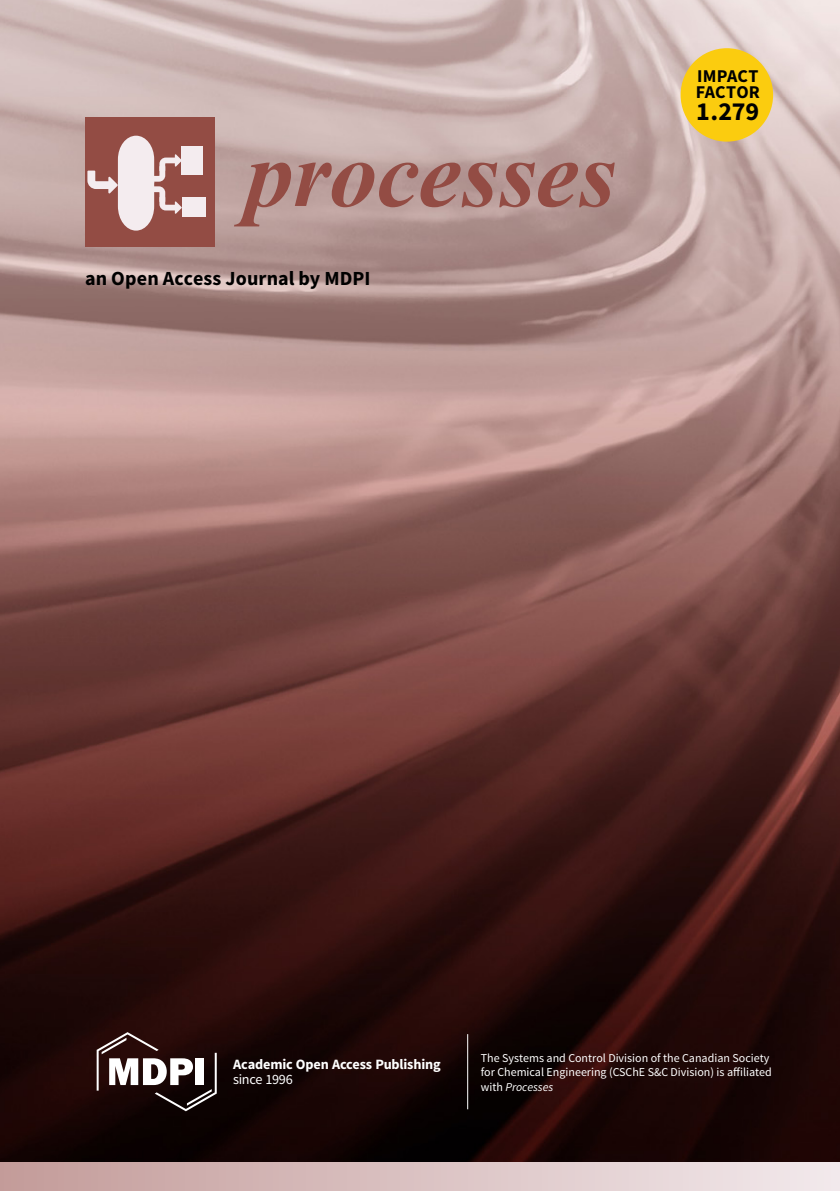
<style>
.page{position:relative;width:840px;height:1191px;background:#fff}
.page>*{position:absolute;margin:0;border:0;box-sizing:border-box;transform-origin:0 0}
.t1{font:700 26px "Source Sans Pro";color:#000}
.t2{font:700 20px "Source Sans Pro";letter-spacing:.005em;color:#000}
.t3{font:700 18px/16px "Source Sans Pro";letter-spacing:.005em;color:#000}
.t4{font:700 14.2px "Source Sans Pro";letter-spacing:-.01em;color:#fff}
.t5{font:14.2px "Source Sans Pro";letter-spacing:-.025em;color:#fff}
.t6{font:12px/14.4px "Source Sans Pro";color:#fff}
.s1{font-style:italic}
</style>
<div class="page">
<img style="left:0;top:0;width:839px;height:1162px">
<div style="left:85px;top:118px;width:129px;height:129px;background:#934c44"></div>
<svg style="left:234px;top:163px;width:380px;height:63px;background:#ac837f"></svg>
<div style="left:182px;top:147px;width:21px;height:28px;background:#f4ecef"></div>
<svg style="left:87px;top:136px;width:95px;height:95px"></svg>
<div style="left:182px;top:197px;width:23px;height:20px;background:#f4ecef"></div>
<div style="left:0;top:1162px;width:839px;height:29px;background:linear-gradient(to right,#c39b99,#f2e9ec)"></div>
<svg style="left:97px;top:1032px;width:120px;height:79px"></svg>
<hr style="left:467px;top:1034px;width:1px;height:75px;background:#fff">
<div style="left:680px;top:48px;width:92px;height:94px;background:#fbcc0f;border-radius:50%"></div>
<h2 class="t2" style="left:85px;top:265px;width:287px">an Open Access Journal by MDPI</h2>
<h3 class="t3" style="left:695px;top:68px;width:66px">IMPACT<br>FACTOR</h3>
<h1 class="t1" style="left:696px;top:94px;width:64px">1.279</h1>
<p class="t4" style="left:233px;top:1055px;width:209px">Academic Open Access Publishing</p>
<p class="t5" style="left:233px;top:1070px;width:61px">since 1996</p>
<p class="t6" style="left:480px;top:1050px;width:292px">The Systems and Control Division of the Canadian Society for Chemical Engineering (CSChE S&amp;C Division) is affiliated with <span class="s1">Processes</span></p>
</div>
